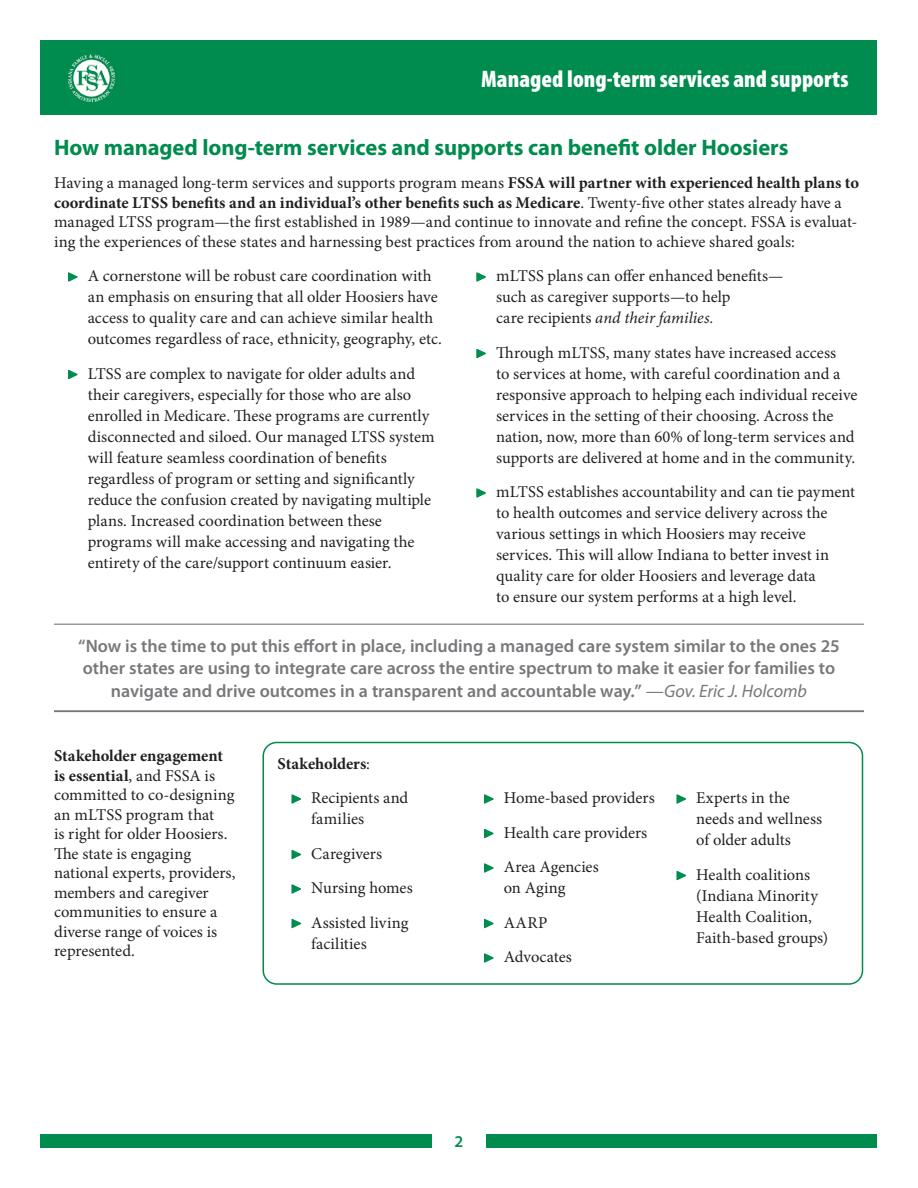
<style>
.page{position:relative;width:918px;height:1188px;background:#fff}
.page>*{position:absolute;margin:0;border:0;box-sizing:border-box;transform-origin:0 0}
.t1{font:900 condensed 24px "Myriad Pro";letter-spacing:.005em;color:#fff}
.t2{font:700 22.5px "Myriad Pro";letter-spacing:-.005em;color:#008c4e}
.Pullout_Quote{font:600 18px/22.5px "Myriad Pro";color:#76787b;text-align:center}
.t3{font:16.5px/21px "Minion Pro";color:#231f20}
.t4{font:700 16.5px "Minion Pro";letter-spacing:-.005em;color:#231f20}
.t5{font:600 16.5px "Myriad Pro";color:#008c4e}
.s1{font-weight:700}
.s2{color:#008c4e}
.s3{font-style:italic}
.s4{font-weight:400;font-style:italic}
.s5{font-weight:400}
</style>
<div class="page">
<div style="left:40px;top:40px;width:838px;height:75px;background:#008c4e"></div>
<img style="left:68px;top:54px;width:48px;height:49px">
<div style="left:40px;top:1134px;width:838px;height:14px;background:#008c4e"></div>
<div style="left:432px;top:1131px;width:54px;height:20px;background:#fff"></div>
<hr style="left:54px;top:624px;width:810px;height:1px;background:#76787b">
<hr style="left:54px;top:710px;width:810px;height:2px;background:#76787b">
<div style="left:262px;top:742px;width:601px;height:243px;border:2px solid #008c4e;border-radius:14px"></div>
<h1 class="t1" style="left:481px;top:63px;width:369px">Managed long-term services and supports</h1>
<h1 class="t2" style="left:54px;top:133px;width:736px">How managed long-term services and supports can benefit older Hoosiers</h1>
<p class="t3" style="left:54px;top:173px;width:807px;line-height:19.5px">Having a managed long-term services and supports program means <span class="s1">FSSA will partner with experienced health plans to coordinate LTSS benefits and an individual’s other benefits such as Medicare</span>. Twenty-five other states already have a managed LTSS program—the first established in 1989—and continue to innovate and refine the concept. FSSA is evaluat&shy;ing the experiences of these states and harnessing best practices from around the nation to achieve shared goals:</p>
<p class="t3" style="left:88px;top:266px;width:356px;text-indent:-20px"><span class="s2">▶</span> A cornerstone will be robust care coordination with an emphasis on ensuring that all older Hoosiers have access to quality care and can achieve similar health outcomes regardless of race, ethnicity, geography, etc.</p>
<p class="t3" style="left:88px;top:363px;width:348px;text-indent:-20px"><span class="s2">▶</span> LTSS are complex to navigate for older adults and their caregivers, especially for those who are also enrolled in Medicare. These programs are currently disconnected and siloed. Our managed LTSS system will feature seamless coordination of benefits regardless of program or setting and significantly reduce the confusion created by navigating multiple plans. Increased coordination between these programs will make accessing and navigating the entirety of the care/support continuum easier.</p>
<p class="t3" style="left:496px;top:266px;width:289px;text-indent:-20px"><span class="s2">▶</span> mLTSS plans can offer enhanced benefits— such as caregiver supports—to help<br>care recipients <span class="s3">and their families.</span></p>
<p class="t3" style="left:496px;top:342px;width:363px;text-indent:-20px"><span class="s2">▶</span> Through mLTSS, many states have increased access<br>to services at home, with careful coordination and a responsive approach to helping each individual receive services in the setting of their choosing. Across the nation, now, more than 60% of long-term services and supports are delivered at home and in the community.</p>
<p class="t3" style="left:496px;top:482px;width:360px;text-indent:-20px"><span class="s2">▶</span> mLTSS establishes accountability and can tie payment to health outcomes and service delivery across the various settings in which Hoosiers may receive services. This will allow Indiana to better invest in quality care for older Hoosiers and leverage data<br>to ensure our system performs at a high level.</p>
<h2 class="Pullout_Quote" style="left:78px;top:634px;width:763px">“Now is the time to put this effort in place, including a managed care system similar to the ones 25 other states are using to integrate care across the entire spectrum to make it easier for families to navigate and drive outcomes in a transparent and accountable way.” <span class="s4">—Gov. Eric J. Holcomb</span></h2>
<p class="t3" style="left:54px;top:746px;width:183px;line-height:19.5px"><span class="s1">Stakeholder engagement is essential</span>, and FSSA is committed to co-designing an mLTSS program that<br>is right for older Hoosiers.<br>The state is engaging national experts, providers, members and caregiver communities to ensure a diverse range of voices is represented.</p>
<p class="t4" style="left:277px;top:752px;width:94px">Stakeholders<span class="s5">:</span></p>
<p class="t3" style="left:311px;top:788px;width:99px;text-indent:-20px"><span class="s2">▶</span> Recipients and families</p>
<p class="t3" style="left:291px;top:843px;width:93px"><span class="s2">▶</span> Caregivers</p>
<p class="t3" style="left:291px;top:878px;width:123px"><span class="s2">▶</span> Nursing homes</p>
<p class="t3" style="left:311px;top:912px;width:99px;text-indent:-20px"><span class="s2">▶</span> Assisted living facilities</p>
<p class="t3" style="left:483px;top:788px;width:173px"><span class="s2">▶</span> Home-based providers</p>
<p class="t3" style="left:483px;top:822px;width:165px"><span class="s2">▶</span> Health care providers</p>
<p class="t3" style="left:504px;top:857px;width:97px;text-indent:-20px"><span class="s2">▶</span> Area Agencies on Aging</p>
<p class="t3" style="left:483px;top:912px;width:65px"><span class="s2">▶</span> AARP</p>
<p class="t3" style="left:483px;top:947px;width:90px"><span class="s2">▶</span> Advocates</p>
<p class="t3" style="left:696px;top:788px;width:127px;text-indent:-20px"><span class="s2">▶</span> Experts in the needs and wellness of older adults</p>
<p class="t3" style="left:696px;top:864px;width:133px;text-indent:-20px"><span class="s2">▶</span> Health coalitions (Indiana Minority<br>Health Coalition,<br>Faith-based groups)</p>
<p class="t5" style="left:455px;top:1131px;width:10px">2</p>
</div>
